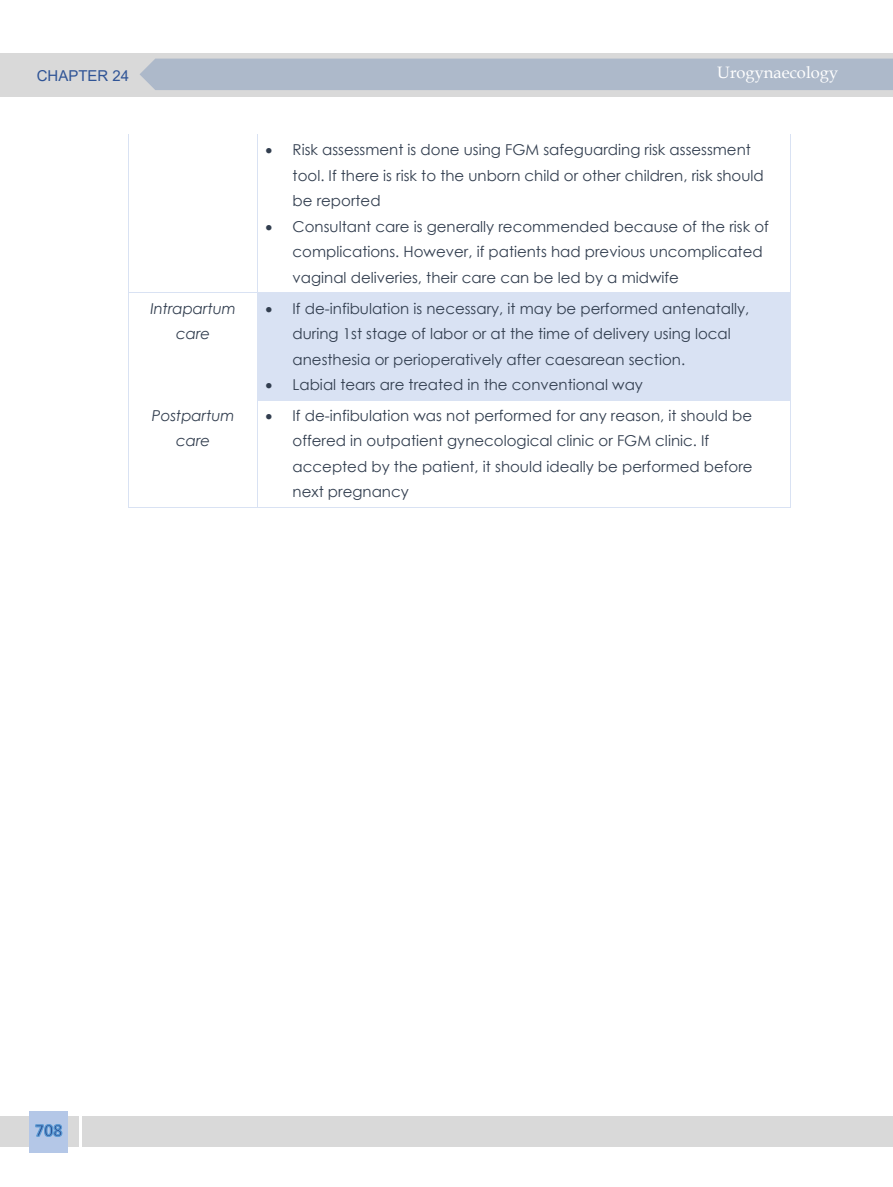
<style>
.page{position:relative;width:893px;height:1187px;background:#fff}
.page>*{position:absolute;margin:0;border:0;box-sizing:border-box;transform-origin:0 0}
.t1{font:16.5px "Book Antiqua 31";color:#fff}
.t2{font:15px/25.5px "Century Gothic";color:#323e4f}
.t3{font:15px/25.5px "Century Gothic Italic 16";color:#323e4f;text-align:center}
.t4{font:15px "Arial 45";color:#2f5496}
</style>
<div class="page">
<div style="left:0;top:53px;width:893px;height:43px;background:#d9d9d9"></div>
<div style="left:140px;top:59px;width:753px;height:31px;background:#adb9ca"></div>
<div style="left:0;top:1116px;width:79px;height:31px;background:#d9d9d9"></div>
<div style="left:29px;top:1111px;width:39px;height:41px;background:#b4c7e7"></div>
<div style="left:82px;top:1116px;width:811px;height:31px;background:#d9d9d9"></div>
<svg style="left:35px;top:1124px;width:28px;height:13px"></svg>
<hr style="left:129px;top:134px;width:128px;height:1px;background:#d9e2f3">
<hr style="left:258px;top:134px;width:532px;height:1px;background:#d9e2f3">
<hr style="left:129px;top:135px;width:1px;height:157px;background:#d9e2f3">
<hr style="left:257px;top:135px;width:1px;height:157px;background:#d9e2f3">
<hr style="left:790px;top:135px;width:1px;height:157px;background:#d9e2f3">
<div style="left:258px;top:293px;width:532px;height:106px;background:#d9e2f3"></div>
<hr style="left:129px;top:292px;width:128px;height:1px;background:#d9e2f3">
<hr style="left:258px;top:292px;width:532px;height:1px;background:#d9e2f3">
<hr style="left:129px;top:293px;width:1px;height:106px;background:#d9e2f3">
<hr style="left:257px;top:293px;width:1px;height:106px;background:#d9e2f3">
<hr style="left:790px;top:293px;width:1px;height:106px;background:#d9e2f3">
<hr style="left:129px;top:399px;width:128px;height:1px;background:#d9e2f3">
<hr style="left:258px;top:399px;width:532px;height:1px;background:#d9e2f3">
<hr style="left:129px;top:400px;width:1px;height:107px;background:#d9e2f3">
<hr style="left:129px;top:507px;width:128px;height:1px;background:#d9e2f3">
<hr style="left:257px;top:400px;width:1px;height:107px;background:#d9e2f3">
<hr style="left:258px;top:507px;width:532px;height:1px;background:#d9e2f3">
<hr style="left:790px;top:400px;width:1px;height:107px;background:#d9e2f3">
<p class="t4" style="left:37px;top:67px;width:94px">CHAPTER 24</p>
<p class="t1" style="left:717px;top:63px;width:122px">Urogynaecology</p>
<p class="t2" style="left:293px;top:137px;width:473px;text-indent:-27px">• Risk assessment is done using FGM safeguarding risk assessment tool. If there is risk to the unborn child or other children, risk should be reported</p>
<p class="t2" style="left:293px;top:213px;width:478px;text-indent:-27px">• Consultant care is generally recommended because of the risk of complications. However, if patients had previous uncomplicated vaginal deliveries, their care can be led by a midwife</p>
<p class="t3" style="left:150px;top:295px;width:87px">Intrapartum care</p>
<p class="t2" style="left:293px;top:295px;width:458px;text-indent:-27px">• If de-infibulation is necessary, it may be performed antenatally, during 1st stage of labor or at the time of delivery using local anesthesia or perioperatively after caesarean section.</p>
<p class="t2" style="left:266px;top:371px;width:379px">• Labial tears are treated in the conventional way</p>
<p class="t3" style="left:152px;top:402px;width:84px">Postpartum care</p>
<p class="t2" style="left:293px;top:402px;width:462px;text-indent:-27px">• If de-infibulation was not performed for any reason, it should be offered in outpatient gynecological clinic or FGM clinic. If accepted by the patient, it should ideally be performed before next pregnancy</p>
</div>
